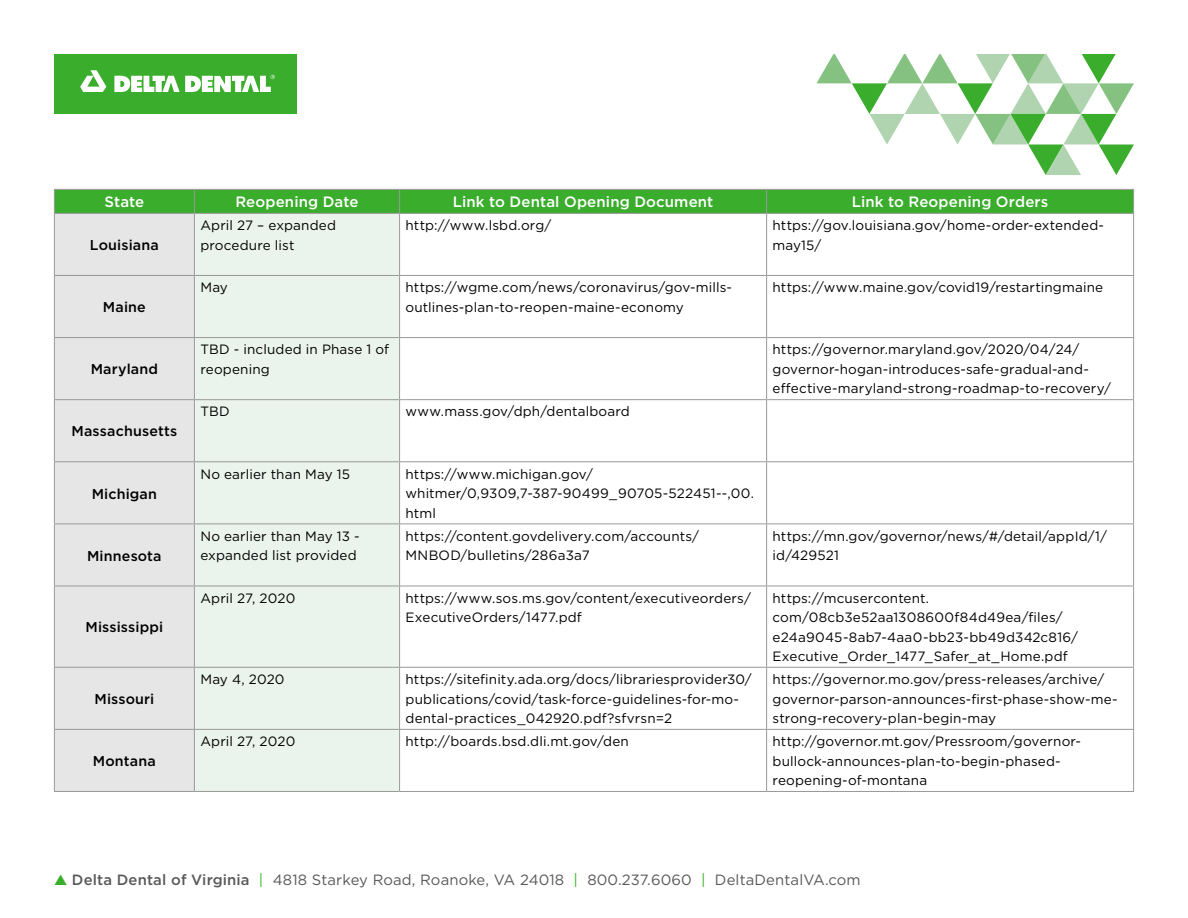
<style>
.page{position:relative;width:1188px;height:918px;background:#fff}
.page>*{position:absolute;margin:0;border:0;box-sizing:border-box;transform-origin:0 0}
.t1{font:500 15px "Gotham";letter-spacing:.01em;color:#fff}
.t2{font:14.85px "Gotham";letter-spacing:.01em;color:#595959}
.t3{font:500 14.25px "Gotham";letter-spacing:.01em;color:#000}
.t4{font:13.5px/19.5px "Gotham";letter-spacing:.01em;color:#000}
.s1{color:#3aad2c}
.s2{font-weight:500}
</style>
<div class="page">
<div style="left:54px;top:54px;width:243px;height:60px;background:#3aad2c"></div>
<svg style="left:80px;top:70px;width:26px;height:22px"></svg>
<svg style="left:114px;top:75px;width:161px;height:17px"></svg>
<svg style="left:816px;top:54px;width:318px;height:121px"></svg>
<div style="left:55px;top:214px;width:139px;height:577px;background:#e6e6e6"></div>
<div style="left:195px;top:214px;width:204px;height:577px;background:#eaf3ec"></div>
<svg style="left:54px;top:189px;width:1080px;height:24px;background:#3eac31"></svg>
<hr style="left:54px;top:213px;width:140px;height:1px;background:#999">
<hr style="left:54px;top:214px;width:1px;height:61px;background:#999">
<hr style="left:194px;top:213px;width:206px;height:1px;background:#999">
<hr style="left:194px;top:214px;width:1px;height:61px;background:#999">
<hr style="left:400px;top:213px;width:367px;height:1px;background:#999">
<hr style="left:399px;top:214px;width:1px;height:61px;background:#999">
<hr style="left:767px;top:213px;width:367px;height:1px;background:#999">
<hr style="left:766px;top:214px;width:1px;height:61px;background:#999">
<hr style="left:1133px;top:214px;width:1px;height:61px;background:#999">
<hr style="left:54px;top:275px;width:140px;height:1px;background:#999">
<hr style="left:54px;top:276px;width:1px;height:61px;background:#999">
<hr style="left:194px;top:275px;width:206px;height:1px;background:#999">
<hr style="left:194px;top:276px;width:1px;height:61px;background:#999">
<hr style="left:400px;top:275px;width:367px;height:1px;background:#999">
<hr style="left:399px;top:276px;width:1px;height:61px;background:#999">
<hr style="left:767px;top:275px;width:367px;height:1px;background:#999">
<hr style="left:766px;top:276px;width:1px;height:61px;background:#999">
<hr style="left:1133px;top:276px;width:1px;height:61px;background:#999">
<hr style="left:54px;top:337px;width:140px;height:1px;background:#999">
<hr style="left:54px;top:338px;width:1px;height:61px;background:#999">
<hr style="left:194px;top:337px;width:206px;height:1px;background:#999">
<hr style="left:194px;top:338px;width:1px;height:61px;background:#999">
<hr style="left:400px;top:337px;width:367px;height:1px;background:#999">
<hr style="left:399px;top:338px;width:1px;height:61px;background:#999">
<hr style="left:767px;top:337px;width:367px;height:1px;background:#999">
<hr style="left:766px;top:338px;width:1px;height:61px;background:#999">
<hr style="left:1133px;top:338px;width:1px;height:61px;background:#999">
<hr style="left:54px;top:399px;width:140px;height:1px;background:#999">
<hr style="left:54px;top:400px;width:1px;height:61px;background:#999">
<hr style="left:194px;top:399px;width:206px;height:1px;background:#999">
<hr style="left:194px;top:400px;width:1px;height:61px;background:#999">
<hr style="left:400px;top:399px;width:367px;height:1px;background:#999">
<hr style="left:399px;top:400px;width:1px;height:61px;background:#999">
<hr style="left:767px;top:399px;width:367px;height:1px;background:#999">
<hr style="left:766px;top:400px;width:1px;height:61px;background:#999">
<hr style="left:1133px;top:400px;width:1px;height:61px;background:#999">
<hr style="left:54px;top:461px;width:140px;height:1px;background:#999">
<hr style="left:54px;top:462px;width:1px;height:61px;background:#999">
<hr style="left:194px;top:461px;width:206px;height:1px;background:#999">
<hr style="left:194px;top:462px;width:1px;height:61px;background:#999">
<hr style="left:400px;top:461px;width:367px;height:1px;background:#999">
<hr style="left:399px;top:462px;width:1px;height:61px;background:#999">
<hr style="left:767px;top:461px;width:367px;height:1px;background:#999">
<hr style="left:766px;top:462px;width:1px;height:61px;background:#999">
<hr style="left:1133px;top:462px;width:1px;height:61px;background:#999">
<hr style="left:54px;top:523px;width:140px;height:1px;background:#999">
<hr style="left:54px;top:524px;width:1px;height:62px;background:#999">
<hr style="left:194px;top:523px;width:206px;height:1px;background:#999">
<hr style="left:194px;top:524px;width:1px;height:62px;background:#999">
<hr style="left:400px;top:523px;width:367px;height:1px;background:#999">
<hr style="left:399px;top:524px;width:1px;height:62px;background:#999">
<hr style="left:767px;top:523px;width:367px;height:1px;background:#999">
<hr style="left:766px;top:524px;width:1px;height:62px;background:#999">
<hr style="left:1133px;top:524px;width:1px;height:62px;background:#999">
<hr style="left:54px;top:586px;width:140px;height:1px;background:#999">
<hr style="left:54px;top:586px;width:1px;height:81px;background:#999">
<hr style="left:194px;top:586px;width:206px;height:1px;background:#999">
<hr style="left:194px;top:586px;width:1px;height:81px;background:#999">
<hr style="left:400px;top:586px;width:367px;height:1px;background:#999">
<hr style="left:399px;top:586px;width:1px;height:81px;background:#999">
<hr style="left:767px;top:586px;width:367px;height:1px;background:#999">
<hr style="left:766px;top:586px;width:1px;height:81px;background:#999">
<hr style="left:1133px;top:586px;width:1px;height:81px;background:#999">
<hr style="left:54px;top:667px;width:140px;height:1px;background:#999">
<hr style="left:54px;top:668px;width:1px;height:61px;background:#999">
<hr style="left:194px;top:667px;width:206px;height:1px;background:#999">
<hr style="left:194px;top:668px;width:1px;height:61px;background:#999">
<hr style="left:400px;top:667px;width:367px;height:1px;background:#999">
<hr style="left:399px;top:668px;width:1px;height:61px;background:#999">
<hr style="left:767px;top:667px;width:367px;height:1px;background:#999">
<hr style="left:766px;top:668px;width:1px;height:61px;background:#999">
<hr style="left:1133px;top:668px;width:1px;height:61px;background:#999">
<hr style="left:54px;top:729px;width:140px;height:1px;background:#999">
<hr style="left:54px;top:730px;width:1px;height:61px;background:#999">
<hr style="left:194px;top:729px;width:206px;height:1px;background:#999">
<hr style="left:194px;top:730px;width:1px;height:61px;background:#999">
<hr style="left:400px;top:729px;width:367px;height:1px;background:#999">
<hr style="left:399px;top:730px;width:1px;height:61px;background:#999">
<hr style="left:767px;top:729px;width:367px;height:1px;background:#999">
<hr style="left:766px;top:730px;width:1px;height:61px;background:#999">
<hr style="left:1133px;top:730px;width:1px;height:61px;background:#999">
<hr style="left:54px;top:791px;width:140px;height:1px;background:#999">
<hr style="left:194px;top:791px;width:206px;height:1px;background:#999">
<hr style="left:400px;top:791px;width:367px;height:1px;background:#999">
<hr style="left:767px;top:791px;width:367px;height:1px;background:#999">
<p class="t1" style="left:104px;top:192px;width:41px">State</p>
<p class="t1" style="left:235px;top:192px;width:125px">Reopening Date</p>
<p class="t1" style="left:453px;top:192px;width:262px">Link to Dental Opening Document</p>
<p class="t1" style="left:852px;top:192px;width:198px">Link to Reopening Orders</p>
<p class="t3" style="left:90px;top:236px;width:71px">Louisiana</p>
<p class="t4" style="left:200px;top:215px;width:137px">April 27 – expanded procedure list</p>
<p class="t4" style="left:406px;top:215px;width:147px">http://www.lsbd.org/</p>
<p class="t4" style="left:773px;top:215px;width:333px">https://gov.louisiana.gov/home-order-extended&shy;may15/</p>
<p class="t3" style="left:103px;top:298px;width:45px">Maine</p>
<p class="t3" style="left:91px;top:360px;width:69px">Maryland</p>
<p class="t3" style="left:71px;top:422px;width:107px">Massachusetts</p>
<p class="t3" style="left:92px;top:484px;width:67px">Michigan</p>
<p class="t3" style="left:87px;top:546px;width:76px">Minnesota</p>
<p class="t3" style="left:85px;top:618px;width:79px">Mississippi</p>
<p class="t3" style="left:94px;top:690px;width:61px">Missouri</p>
<p class="t3" style="left:93px;top:752px;width:65px">Montana</p>
<p class="t4" style="left:200px;top:277px;width:29px">May</p>
<p class="t4" style="left:406px;top:277px;width:328px">https://wgme.com/news/coronavirus/gov-mills&shy;outlines-plan-to-reopen-maine-economy</p>
<p class="t4" style="left:773px;top:277px;width:332px">https://www.maine.gov/covid19/restartingmaine</p>
<p class="t4" style="left:200px;top:340px;width:190px">TBD - included in Phase 1 of reopening</p>
<p class="t4" style="left:773px;top:340px;width:340px">https://governor.maryland.gov/2020/04/24/ governor-hogan-introduces-safe-gradual-and&shy;effective-maryland-strong-roadmap-to-recovery/</p>
<p class="t4" style="left:200px;top:402px;width:31px">TBD</p>
<p class="t4" style="left:406px;top:402px;width:226px">www.mass.gov/dph/dentalboard</p>
<p class="t4" style="left:200px;top:464px;width:151px">No earlier than May 15</p>
<p class="t4" style="left:406px;top:464px;width:350px">https://www.michigan.gov/ whitmer/0,9309,7-387-90499_90705-522451--,00. html</p>
<p class="t4" style="left:200px;top:526px;width:161px">No earlier than May 13 - expanded list provided</p>
<p class="t4" style="left:406px;top:526px;width:295px">https://content.govdelivery.com/accounts/<br>MNBOD/bulletins/286a3a7</p>
<p class="t4" style="left:773px;top:526px;width:336px">https://mn.gov/governor/news/#/detail/appId/1/ id/429521</p>
<p class="t4" style="left:200px;top:588px;width:97px">April 27, 2020</p>
<p class="t4" style="left:406px;top:588px;width:347px">https://www.sos.ms.gov/content/executiveorders/<br>ExecutiveOrders/1477.pdf</p>
<p class="t4" style="left:773px;top:588px;width:307px">https://mcusercontent. com/08cb3e52aa1308600f84d49ea/files/ e24a9045-8ab7-4aa0-bb23-bb49d342c816/ Executive_Order_1477_Safer_at_Home.pdf</p>
<p class="t4" style="left:200px;top:669px;width:86px">May 4, 2020</p>
<p class="t4" style="left:406px;top:669px;width:348px">https://sitefinity.ada.org/docs/librariesprovider30/ publications/covid/task-force-guidelines-for-mo&shy;dental-practices_042920.pdf?sfvrsn=2</p>
<p class="t4" style="left:773px;top:669px;width:347px">https://governor.mo.gov/press-releases/archive/ governor-parson-announces-first-phase-show-me&shy;strong-recovery-plan-begin-may</p>
<p class="t4" style="left:200px;top:731px;width:97px">April 27, 2020</p>
<p class="t4" style="left:406px;top:731px;width:225px">http://boards.bsd.dli.mt.gov/den</p>
<p class="t4" style="left:773px;top:731px;width:310px">http://governor.mt.gov/Pressroom/governor&shy;bullock-announces-plan-to-begin-phased&shy;reopening-of-montana</p>
<p class="t2" style="left:54px;top:870px;width:808px"><span class="s1">▲</span> <span class="s2">Delta Dental of Virginia</span> <span class="s1">|</span> 4818 Starkey Road, Roanoke, VA 24018 <span class="s1">|</span> 800.237.6060 <span class="s1">|</span> DeltaDentalVA.com</p>
</div>
